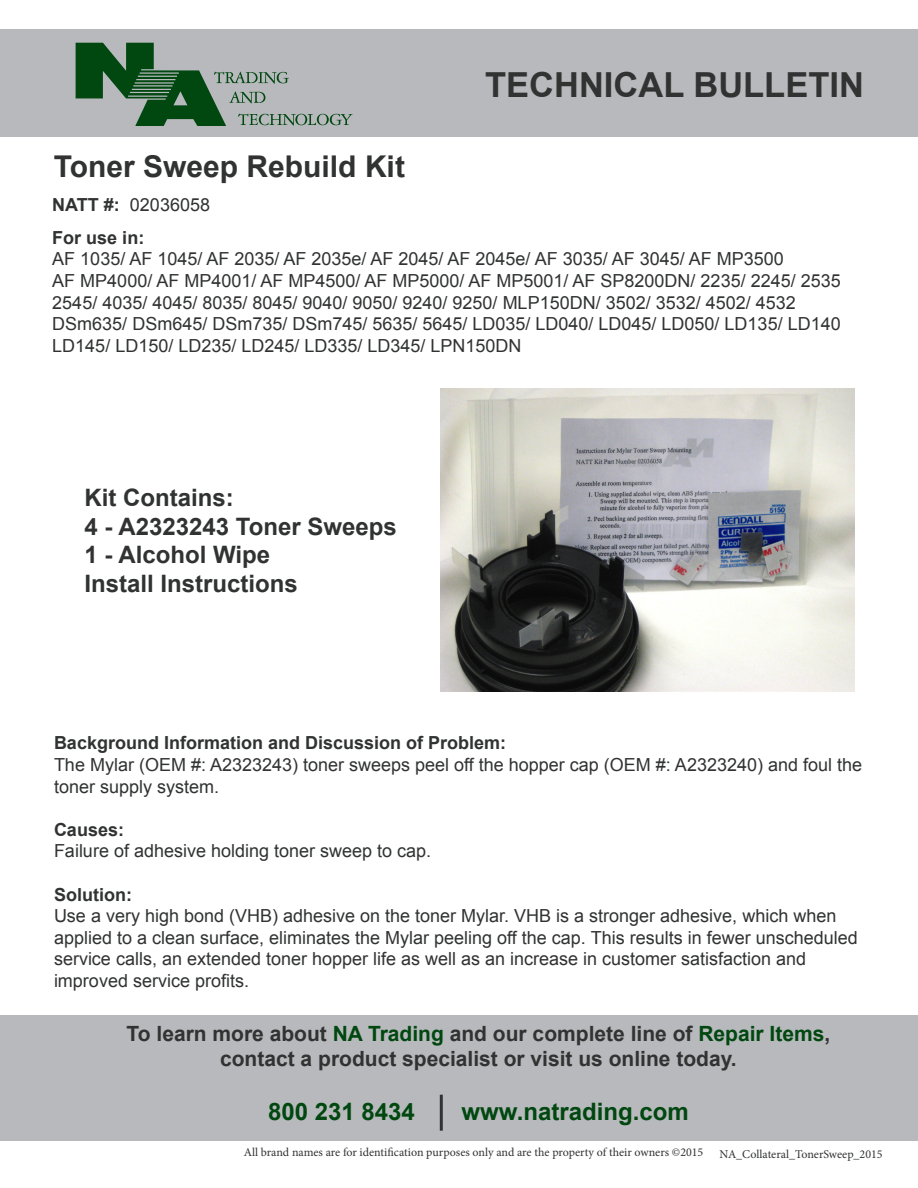
<style>
.page{position:relative;width:918px;height:1188px;background:#fff}
.page>*{position:absolute;margin:0;border:0;box-sizing:border-box;transform-origin:0 0}
.t1{font:700 34.5px "Arial";color:#313232}
.t2{font:700 30px "Arial";color:#313232}
.t3{font:700 24px "Arial";color:#313232}
.t4{font:700 24px "Arial";color:#004710}
.t5{font:700 21px "Arial";color:#313232}
.t6{font:18px/21.6px "Arial";color:#313232}
.t7{font:700 18px "Arial";color:#313232}
.t8{font:12px "Minion Pro";color:#313232}
.s1{font-weight:700}
.s2{color:#004710}
</style>
<div class="page">
<div style="left:0;top:29px;width:918px;height:108px;background:#b8b9bc"></div>
<svg style="left:76px;top:43px;width:277px;height:83px"></svg>
<div style="left:0;top:1015px;width:918px;height:126px;background:#b8b9bc"></div>
<hr style="left:440px;top:1095px;width:3px;height:36px;background:#313232">
<img style="left:440px;top:389px;width:415px;height:303px">
<p class="t2" style="left:54px;top:146px;width:353px">Toner Sweep Rebuild Kit</p>
<p class="t1" style="left:485px;top:62px;width:380px">TECHNICAL BULLETIN</p>
<p class="t6" style="left:52px;top:195px;width:159px"><span class="s1">NATT #:</span> 02036058</p>
<p class="t7" style="left:52px;top:226px;width:94px">For use in:</p>
<p class="t6" style="left:52px;top:249px;width:733px">AF 1035/ AF 1045/ AF 2035/ AF 2035e/ AF 2045/ AF 2045e/ AF 3035/ AF 3045/ AF MP3500</p>
<p class="t6" style="left:52px;top:270px;width:790px">AF MP4000/ AF MP4001/ AF MP4500/ AF MP5000/ AF MP5001/ AF SP8200DN/ 2235/ 2245/ 2535<br>2545/ 4035/ 4045/ 8035/ 8045/ 9040/ 9050/ 9240/ 9250/ MLP150DN/ 3502/ 3532/ 4502/ 4532<br>DSm635/ DSm645/ DSm735/ DSm745/ 5635/ 5645/ LD035/ LD040/ LD045/ LD050/ LD135/ LD140<br>LD145/ LD150/ LD235/ LD245/ LD335/ LD345/ LPN150DN</p>
<p class="t3" style="left:85px;top:481px;width:151px">Kit Contains:</p>
<p class="t3" style="left:85px;top:510px;width:314px">4 - A2323243 Toner Sweeps</p>
<p class="t3" style="left:85px;top:539px;width:187px">1 - Alcohol Wipe</p>
<p class="t3" style="left:85px;top:568px;width:215px">Install Instructions</p>
<p class="t7" style="left:54px;top:731px;width:454px">Background Information and Discussion of Problem:</p>
<p class="t6" style="left:54px;top:754px;width:810px">The Mylar (OEM #: A2323243) toner sweeps peel off the hopper cap (OEM #: A2323240) and foul the toner supply system.</p>
<p class="t7" style="left:54px;top:817px;width:72px">Causes:</p>
<p class="t6" style="left:54px;top:840px;width:379px">Failure of adhesive holding toner sweep to cap.</p>
<p class="t7" style="left:54px;top:882px;width:79px">Solution:</p>
<p class="t6" style="left:54px;top:905px;width:805px">Use a very high bond (VHB) adhesive on the toner Mylar. VHB is a stronger adhesive, which when applied to a clean surface, eliminates the Mylar peeling off the cap. This results in fewer unscheduled service calls, an extended toner hopper life as well as an increase in customer satisfaction and improved service profits.</p>
<p class="t5" style="left:127px;top:1020px;width:705px">To learn more about <span class="s2">NA Trading</span> and our complete line of <span class="s2">Repair Items</span>,</p>
<p class="t5" style="left:220px;top:1045px;width:518px">contact a product specialist or visit us online today.</p>
<p class="t4" style="left:268px;top:1096px;width:148px">800 231 8434</p>
<p class="t4" style="left:462px;top:1096px;width:229px">www.natrading.com</p>
<p class="t8" style="left:244px;top:1145px;width:461px">All brand names are for identification purposes only and are the property of their owners ©2015</p>
<p class="t8" style="left:720px;top:1146px;width:165px">NA_Collateral_TonerSweep_2015</p>
</div>
